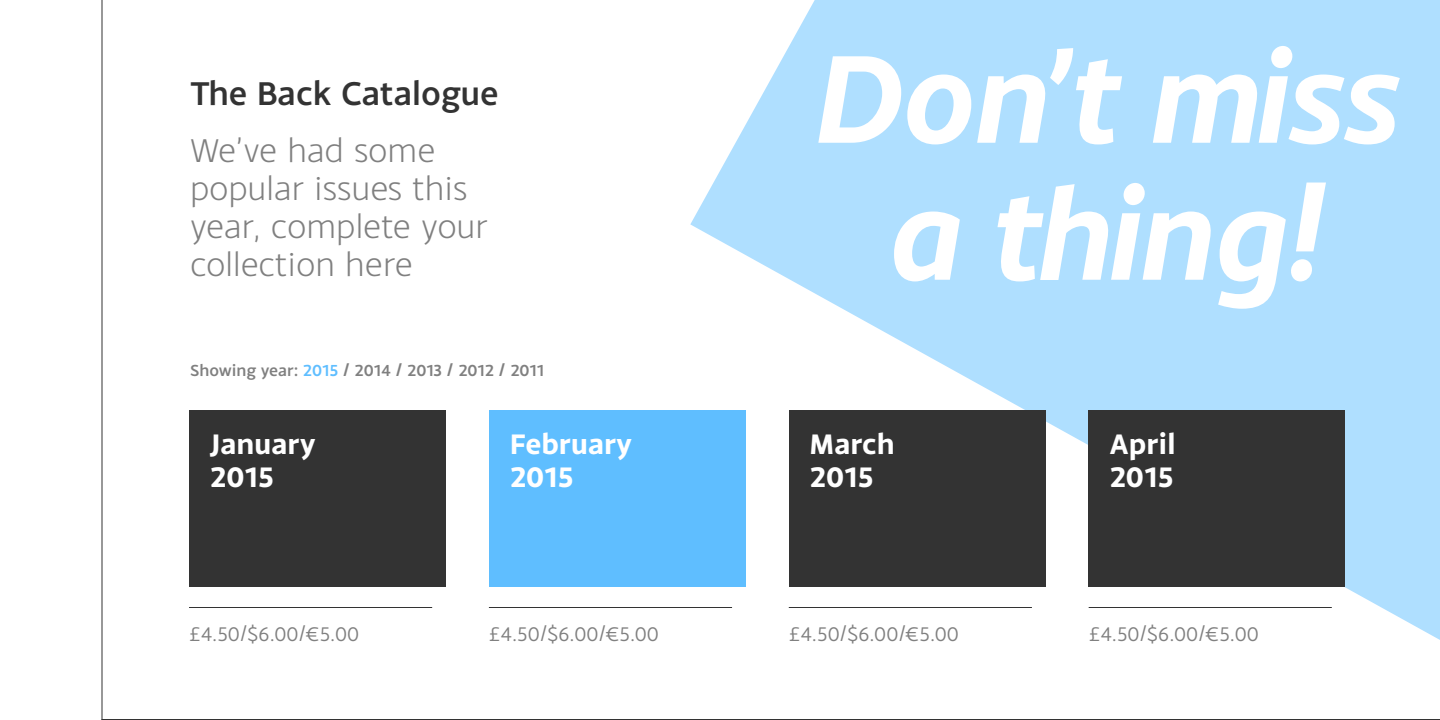
<style>
.page{position:relative;width:1440px;height:720px;background:#fff}
.page>*{position:absolute;margin:0;border:0;box-sizing:border-box;transform-origin:0 0}
.t1{font:italic 700 133px/137px "Monsal";color:#fff;text-align:center}
.t2{font:300 35px/38px "Monsal";color:#808080}
.t3{font:500 35px "Monsal";letter-spacing:-.005em;color:#333}
.t4{font:700 30px/33px "Monsal";color:#fff}
.t5{font:21px "Monsal";color:#808080}
.t6{font:500 17px "Monsal";color:#808080}
.s1{color:#5fbeff}
</style>
<div class="page">
<svg style="left:690px;top:0;width:750px;height:640px;fill:#afdfff"></svg>
<div style="left:189px;top:410px;width:257px;height:177px;background:#333"></div>
<hr style="left:102px;top:0;width:1px;height:720px;background:#333">
<hr style="left:189px;top:607px;width:243px;height:1px;background:#333">
<div style="left:489px;top:410px;width:257px;height:177px;background:#5fbeff"></div>
<hr style="left:489px;top:607px;width:243px;height:1px;background:#333">
<div style="left:789px;top:410px;width:256px;height:177px;background:#333"></div>
<hr style="left:789px;top:607px;width:243px;height:1px;background:#333">
<div style="left:1089px;top:410px;width:256px;height:177px;background:#333"></div>
<hr style="left:1089px;top:607px;width:243px;height:1px;background:#333">
<hr style="left:102px;top:719px;width:1338px;height:1px;background:#333">
<h2 class="t3" style="left:190px;top:69px;width:310px">The Back Catalogue</h2>
<h2 class="t2" style="left:190px;top:130px;width:299px">We’ve had some popular issues this year, complete your collection here</h2>
<p class="t6" style="left:190px;top:359px;width:355px">Showing year: <span class="s1">2015</span> / 2014 / 2013 / 2012 / 2011</p>
<h3 class="t4" style="left:210px;top:426px;width:108px">January<br>2015</h3>
<p class="t5" style="left:189px;top:620px;width:172px">£4.50/$6.00/€5.00</p>
<h3 class="t4" style="left:510px;top:426px;width:124px">February<br>2015</h3>
<p class="t5" style="left:489px;top:620px;width:172px">£4.50/$6.00/€5.00</p>
<h1 class="t1" style="left:815px;top:29px;width:587px">Don’t miss a thing!</h1>
<h3 class="t4" style="left:810px;top:426px;width:87px">March<br>2015</h3>
<p class="t5" style="left:789px;top:620px;width:172px">£4.50/$6.00/€5.00</p>
<h3 class="t4" style="left:1109px;top:426px;width:68px">April<br>2015</h3>
<p class="t5" style="left:1089px;top:620px;width:172px">£4.50/$6.00/€5.00</p>
</div>
